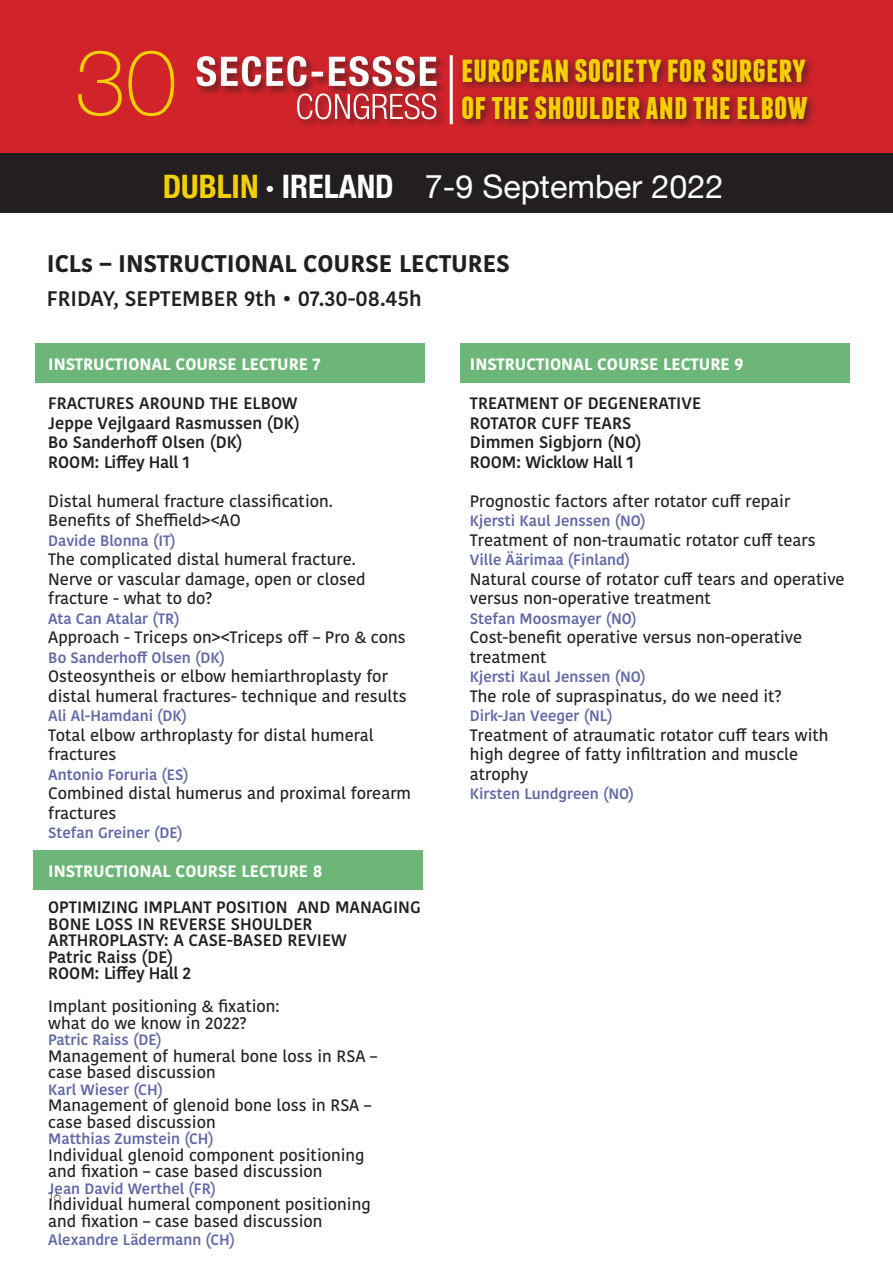
<style>
.page{position:relative;width:893px;height:1263px;background:#fff}
.page>*{position:absolute;margin:0;border:0;box-sizing:border-box;transform-origin:0 0}
.t1{font:100 91.65px "Helvetica Neue";color:#f4cf02}
.t2{font:700 37.8px "Franchise";color:#f4cf02}
.t3{font:700 37.05px "Franchise";color:#f4cf02}
.t4{font:32.4px "Helvetica Neue";color:#fff}
.t5{font:700 24px "Kohinoor Devanagari";color:#231f20}
.t6{font:600 21px "Kohinoor Devanagari";color:#231f20}
.t7{font:500 16.5px/19.5px "Kohinoor Devanagari";color:#231f20}
.t8{font:600 16.5px/16.5px "Kohinoor Devanagari";color:#231f20}
.t9{font:700 16.5px "Kohinoor Devanagari";color:#fff}
.t10{font:600 16.5px "Kohinoor Devanagari";letter-spacing:-.02em;color:#231f20}
.t11{font:600 15px "Kohinoor Devanagari";color:#6168a7}
.t12{font:300 13.5px "Futura T";color:#231f20}
.s1{font-weight:700;font-stretch:condensed;color:#f4cf02}
.s2{font-weight:700;font-stretch:condensed}
</style>
<div class="page">
<div style="left:0;top:0;width:893px;height:157px;background:#d1232a"></div>
<div style="left:0;top:153px;width:893px;height:60px;background:#231f20"></div>
<hr style="left:450px;top:55px;width:3px;height:69px;background:#fff">
<div style="left:296px;top:92px;width:150px;height:37px;background:#231f20;opacity:.56"></div>
<svg style="left:297px;top:96px;width:139px;height:23px"></svg>
<div style="left:195px;top:55px;width:251px;height:41px;background:#231f20;opacity:.56"></div>
<svg style="left:197px;top:56px;width:240px;height:30px;background:#d2878b"></svg>
<div style="left:457px;top:55px;width:361px;height:75px;background:#231f20;opacity:.75"></div>
<div style="left:35px;top:343px;width:390px;height:39px;background:#6cb678"></div>
<div style="left:460px;top:343px;width:390px;height:39px;background:#6cb678"></div>
<div style="left:34px;top:851px;width:389px;height:39px;background:#6cb678"></div>
<h1 class="t1" style="left:75px;top:13px;width:103px">30</h1>
<h2 class="t2" style="left:461px;top:51px;width:347px">EUROPEAN SOCIETY FOR SURGERY</h2>
<h3 class="t3" style="left:461px;top:89px;width:348px">OF THE SHOULDER AND THE ELBOW</h3>
<h3 class="t4" style="left:163px;top:163px;width:562px"><span class="s1">DUBLIN</span> <span class="s2">· IRELAND</span> 7-9 September 2022</h3>
<p class="t5" style="left:47px;top:242px;width:465px">ICLs – INSTRUCTIONAL COURSE LECTURES</p>
<p class="t6" style="left:47px;top:287px;width:376px">FRIDAY, SEPTEMBER 9th • 07.30-08.45h</p>
<p class="t9" style="left:48px;top:350px;width:274px">INSTRUCTIONAL COURSE LECTURE 7</p>
<p class="t8" style="left:48px;top:395px;width:251px">FRACTURES AROUND THE ELBOW</p>
<p class="t8" style="left:48px;top:415px;width:253px">Jeppe Vejlgaard Rasmussen (DK)</p>
<p class="t8" style="left:48px;top:434px;width:196px">Bo Sanderhoff Olsen (DK)</p>
<p class="t10" style="left:48px;top:452px;width:143px">ROOM: Liffey Hall 1</p>
<p class="t7" style="left:48px;top:491px;width:286px">Distal humeral fracture classification.</p>
<p class="t7" style="left:48px;top:511px;width:194px">Benefits of Sheffield&gt;&lt;AO</p>
<p class="t11" style="left:48px;top:532px;width:129px">Davide Blonna (IT)</p>
<p class="t7" style="left:48px;top:550px;width:309px">The complicated distal humeral fracture.</p>
<p class="t7" style="left:48px;top:569px;width:319px">Nerve or vascular damage, open or closed</p>
<p class="t7" style="left:48px;top:589px;width:166px">fracture - what to do?</p>
<p class="t11" style="left:48px;top:610px;width:133px">Ata Can Atalar (TR)</p>
<p class="t7" style="left:48px;top:628px;width:359px">Approach - Triceps on&gt;&lt;Triceps off – Pro &amp; cons</p>
<p class="t11" style="left:48px;top:649px;width:178px">Bo Sanderhoff Olsen (DK)</p>
<p class="t7" style="left:48px;top:667px;width:341px">Osteosyntheis or elbow hemiarthroplasty for</p>
<p class="t7" style="left:48px;top:686px;width:360px">distal humeral fractures- technique and results</p>
<p class="t11" style="left:48px;top:707px;width:141px">Ali Al-Hamdani (DK)</p>
<p class="t7" style="left:48px;top:725px;width:327px">Total elbow arthroplasty for distal humeral</p>
<p class="t7" style="left:48px;top:745px;width:70px">fractures</p>
<p class="t11" style="left:48px;top:766px;width:142px">Antonio Foruria (ES)</p>
<p class="t7" style="left:48px;top:784px;width:364px">Combined distal humerus and proximal forearm fractures</p>
<p class="t11" style="left:48px;top:824px;width:136px">Stefan Greiner (DE)</p>
<p class="t9" style="left:48px;top:857px;width:276px">INSTRUCTIONAL COURSE LECTURE 8</p>
<p class="t8" style="left:48px;top:899px;width:374px">OPTIMIZING IMPLANT POSITION AND MANAGING<br>BONE LOSS IN REVERSE SHOULDER</p>
<p class="t8" style="left:48px;top:932px;width:300px">ARTHROPLASTY: A CASE-BASED REVIEW</p>
<p class="t8" style="left:48px;top:949px;width:127px">Patric Raiss (DE)</p>
<p class="t10" style="left:48px;top:964px;width:144px">ROOM: Liffey Hall 2</p>
<p class="t7" style="left:48px;top:997px;width:233px">Implant positioning &amp; fixation:</p>
<p class="t7" style="left:48px;top:1013px;width:200px">what do we know in 2022?</p>
<p class="t11" style="left:48px;top:1031px;width:115px">Patric Raiss (DE)</p>
<p class="t7" style="left:48px;top:1046px;width:331px">Management of humeral bone loss in RSA –</p>
<p class="t7" style="left:48px;top:1063px;width:169px">case based discussion</p>
<p class="t11" style="left:48px;top:1081px;width:116px">Karl Wieser (CH)</p>
<p class="t7" style="left:48px;top:1096px;width:325px">Management of glenoid bone loss in RSA –</p>
<p class="t7" style="left:48px;top:1112px;width:169px">case based discussion</p>
<p class="t11" style="left:48px;top:1130px;width:167px">Matthias Zumstein (CH)</p>
<p class="t7" style="left:48px;top:1145px;width:318px">Individual glenoid component positioning</p>
<p class="t7" style="left:48px;top:1162px;width:276px">and fixation – case based discussion</p>
<p class="t11" style="left:48px;top:1180px;width:169px">Jean David Werthel (FR)</p>
<p class="t7" style="left:48px;top:1195px;width:324px">Individual humeral component positioning</p>
<p class="t7" style="left:48px;top:1211px;width:276px">and fixation – case based discussion</p>
<p class="t11" style="left:48px;top:1231px;width:188px">Alexandre Lädermann (CH)</p>
<p class="t12" style="left:47px;top:1188px;width:15px">16</p>
<p class="t9" style="left:470px;top:350px;width:275px">INSTRUCTIONAL COURSE LECTURE 9</p>
<p class="t8" style="left:470px;top:395px;width:233px">TREATMENT OF DEGENERATIVE</p>
<p class="t8" style="left:470px;top:415px;width:163px">ROTATOR CUFF TEARS</p>
<p class="t8" style="left:470px;top:434px;width:173px">Dimmen Sigbjorn (NO)</p>
<p class="t10" style="left:470px;top:452px;width:166px">ROOM: Wicklow Hall 1</p>
<p class="t7" style="left:470px;top:491px;width:322px">Prognostic factors after rotator cuff repair</p>
<p class="t11" style="left:470px;top:512px;width:178px">Kjersti Kaul Jenssen (NO)</p>
<p class="t7" style="left:470px;top:530px;width:347px">Treatment of non-traumatic rotator cuff tears</p>
<p class="t11" style="left:470px;top:551px;width:162px">Ville Äärimaa (Finland)</p>
<p class="t7" style="left:470px;top:569px;width:376px">Natural course of rotator cuff tears and operative versus non-operative treatment</p>
<p class="t11" style="left:470px;top:610px;width:168px">Stefan Moosmayer (NO)</p>
<p class="t7" style="left:470px;top:628px;width:334px">Cost-benefit operative versus non-operative treatment</p>
<p class="t11" style="left:470px;top:668px;width:178px">Kjersti Kaul Jenssen (NO)</p>
<p class="t7" style="left:470px;top:686px;width:313px">The role of supraspinatus, do we need it?</p>
<p class="t11" style="left:470px;top:707px;width:144px">Dirk-Jan Veeger (NL)</p>
<p class="t7" style="left:470px;top:725px;width:360px">Treatment of atraumatic rotator cuff tears with high degree of fatty infiltration and muscle</p>
<p class="t7" style="left:470px;top:764px;width:60px">atrophy</p>
<p class="t11" style="left:470px;top:785px;width:166px">Kirsten Lundgreen (NO)</p>
</div>
